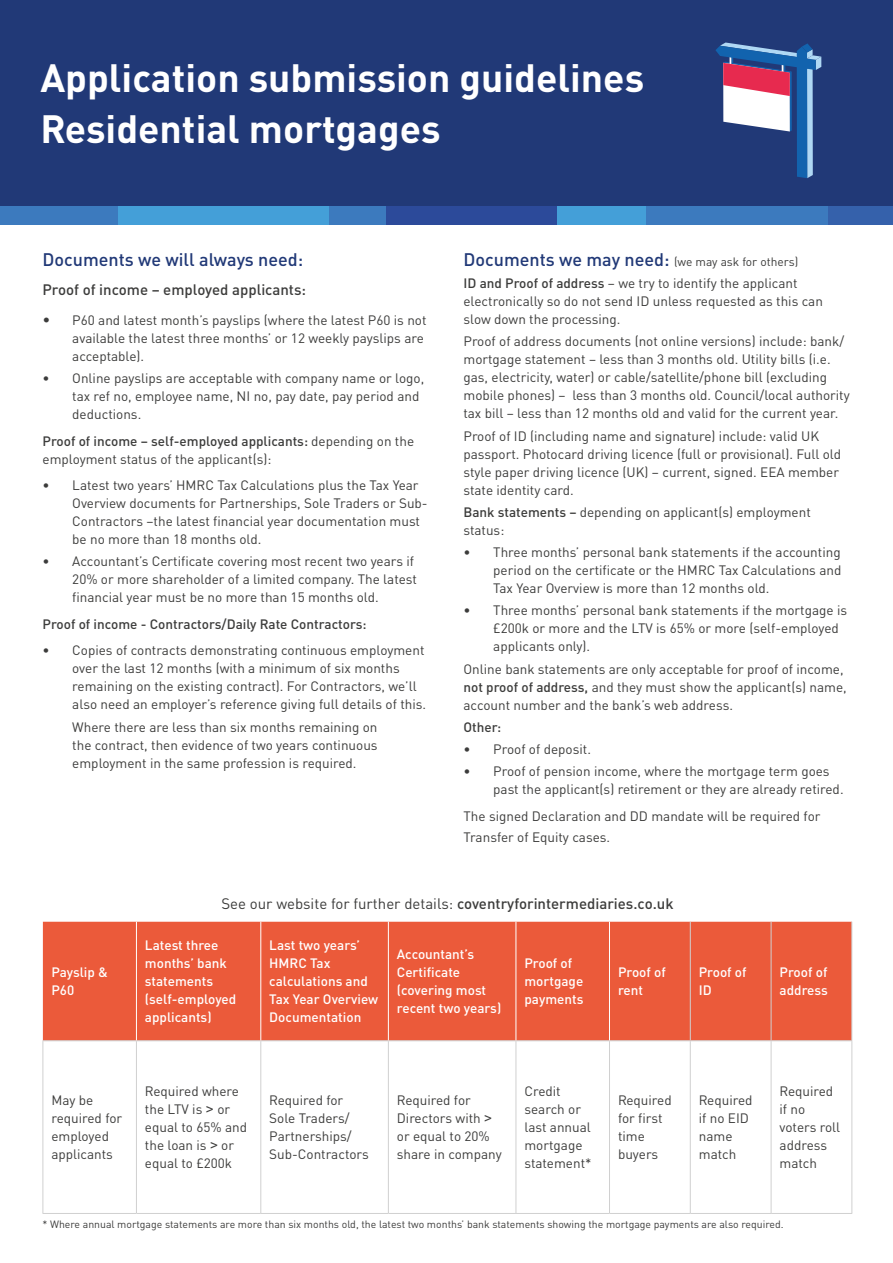
<style>
.page{position:relative;width:893px;height:1263px;background:#fff}
.page>*{position:absolute;margin:0;border:0;box-sizing:border-box;transform-origin:0 0}
.t1{font:700 39px/51px "DINOT";color:#fff}
.t2{font:500 18px "DINOT";color:#213977}
.t3{font:15px "DINOT";color:#3c3c3b}
.t4{font:500 15px "DINOT";color:#3c3c3b}
.t5{font:13.5px/18px "DINOT";color:#3c3c3b}
.t6{font:500 13.5px/18px "DINOT";color:#fff}
.t7{font:500 13.5px "DINOT";color:#3c3c3b}
.t8{font:10.5px "DINOT";color:#3c3c3b}
.s1{font-size:15px}
.s2{font-weight:500}
.s3{font-weight:400;font-size:12px;color:#3c3c3b}
.s4{font-family:"Arial"}
</style>
<div class="page">
<div style="left:0;top:0;width:893px;height:213px;background:#213977"></div>
<div style="left:0;top:206px;width:65px;height:19px;background:#3c7abe"></div>
<div style="left:65px;top:206px;width:54px;height:19px;background:#3c7abe"></div>
<div style="left:119px;top:206px;width:142px;height:19px;background:#449fd8"></div>
<div style="left:261px;top:206px;width:69px;height:19px;background:#449fd8"></div>
<div style="left:330px;top:206px;width:56px;height:19px;background:#3c7abe"></div>
<div style="left:386px;top:206px;width:51px;height:19px;background:#2c4a9a"></div>
<div style="left:557px;top:206px;width:89px;height:19px;background:#449fd8"></div>
<div style="left:646px;top:206px;width:183px;height:19px;background:#3c7abe"></div>
<div style="left:437px;top:206px;width:120px;height:19px;background:#2c4a9a"></div>
<div style="left:829px;top:206px;width:64px;height:19px;background:#3561ab"></div>
<svg style="left:715px;top:43px;width:106px;height:135px"></svg>
<div style="left:43px;top:922px;width:808px;height:118px;background:#eb5a3a"></div>
<svg style="left:44px;top:1041px;width:807px;height:172px"></svg>
<hr style="left:43px;top:1040px;width:93px;height:1px;background:#d0d0d0">
<hr style="left:43px;top:1041px;width:1px;height:172px;background:#d0d0d0">
<hr style="left:136px;top:1040px;width:125px;height:1px;background:#d0d0d0">
<hr style="left:136px;top:1041px;width:1px;height:172px;background:#d0d0d0">
<hr style="left:261px;top:1040px;width:127px;height:1px;background:#d0d0d0">
<hr style="left:260px;top:1041px;width:1px;height:172px;background:#d0d0d0">
<hr style="left:388px;top:1040px;width:128px;height:1px;background:#d0d0d0">
<hr style="left:388px;top:1041px;width:1px;height:172px;background:#d0d0d0">
<hr style="left:516px;top:1040px;width:93px;height:1px;background:#d0d0d0">
<hr style="left:516px;top:1041px;width:1px;height:172px;background:#d0d0d0">
<hr style="left:609px;top:1040px;width:81px;height:1px;background:#d0d0d0">
<hr style="left:609px;top:1041px;width:1px;height:172px;background:#d0d0d0">
<hr style="left:690px;top:1040px;width:81px;height:1px;background:#d0d0d0">
<hr style="left:690px;top:1041px;width:1px;height:172px;background:#d0d0d0">
<hr style="left:771px;top:1040px;width:81px;height:1px;background:#d0d0d0">
<hr style="left:771px;top:1041px;width:1px;height:172px;background:#d0d0d0">
<hr style="left:851px;top:1041px;width:1px;height:172px;background:#d0d0d0">
<hr style="left:690px;top:922px;width:1px;height:118px;background:#d0d0d0">
<hr style="left:771px;top:922px;width:1px;height:118px;background:#d0d0d0">
<hr style="left:851px;top:922px;width:1px;height:118px;background:#d0d0d0">
<hr style="left:43px;top:1213px;width:93px;height:1px;background:#d0d0d0">
<hr style="left:136px;top:1213px;width:125px;height:1px;background:#d0d0d0">
<hr style="left:261px;top:1213px;width:127px;height:1px;background:#d0d0d0">
<hr style="left:388px;top:1213px;width:128px;height:1px;background:#d0d0d0">
<hr style="left:516px;top:1213px;width:93px;height:1px;background:#d0d0d0">
<hr style="left:609px;top:1213px;width:81px;height:1px;background:#d0d0d0">
<hr style="left:690px;top:1213px;width:81px;height:1px;background:#d0d0d0">
<hr style="left:771px;top:1213px;width:81px;height:1px;background:#d0d0d0">
<hr style="left:136px;top:922px;width:1px;height:118px;background:#fff">
<hr style="left:260px;top:922px;width:1px;height:118px;background:#fff">
<hr style="left:388px;top:922px;width:1px;height:118px;background:#fff">
<hr style="left:516px;top:922px;width:1px;height:118px;background:#fff">
<hr style="left:609px;top:922px;width:1px;height:118px;background:#fff">
<h1 class="t1" style="left:40px;top:51px;width:605px">Application submission guidelines<br>Residential mortgages</h1>
<h2 class="t2" style="left:43px;top:248px;width:262px">Documents we will always need:</h2>
<p class="t4" style="left:43px;top:280px;width:265px">Proof of income – employed applicants:</p>
<p class="t5" style="left:72px;top:311px;width:356px;text-indent:-30px"><span class="s1">•</span> P60 and latest month’s payslips (where the latest P60 is not available the latest three months’ or 12 weekly payslips are acceptable).</p>
<p class="t5" style="left:72px;top:369px;width:353px;text-indent:-30px">• Online payslips are acceptable with company name or logo, tax ref no, employee name, NI no, pay date, pay period and deductions.</p>
<p class="t5" style="left:43px;top:432px;width:373px"><span class="s2">Proof of income – self-employed applicants:</span> depending on the employment status of the applicant(s):</p>
<p class="t5" style="left:72px;top:476px;width:357px;text-indent:-30px">• Latest two years’ HMRC Tax Calculations plus the Tax Year Overview documents for Partnerships, Sole Traders or Sub-Contractors –the latest financial year documentation must be no more than 18 months old.</p>
<p class="t5" style="left:72px;top:552px;width:346px;text-indent:-30px">• Accountant’s Certificate covering most recent two years if<br>20% or more shareholder of a limited company. The latest financial year must be no more than 15 months old.</p>
<p class="t7" style="left:43px;top:615px;width:326px">Proof of income - Contractors/Daily Rate Contractors:</p>
<p class="t5" style="left:72px;top:641px;width:355px;text-indent:-30px">• Copies of contracts demonstrating continuous employment over the last 12 months (with a minimum of six months remaining on the existing contract). For Contractors, we’ll also need an employer’s reference giving full details of this.</p>
<p class="t5" style="left:72px;top:717px;width:307px;text-align:justify">Where there are less than six months remaining on the contract, then evidence of two years continuous employment in the same profession is required.</p>
<h2 class="t2" style="left:463px;top:248px;width:336px">Documents we may need: <span class="s3">(we may ask for others)</span></h2>
<p class="t5" style="left:463px;top:274px;width:361px"><span class="s2">ID and Proof of address</span> – we try to identify the applicant electronically so do not send ID unless requested as this can slow down the processing.</p>
<p class="t5" style="left:463px;top:332px;width:388px">Proof of address documents (not online versions) include: bank/ mortgage statement – less than 3 months old. Utility bills (i.e. gas, electricity, water) or cable/satellite/phone bill (excluding mobile phones) – less than 3 months old. Council/local authority tax bill – less than 12 months old and valid for the current year.</p>
<p class="t5" style="left:463px;top:427px;width:379px">Proof of ID (including name and signature) include: valid UK passport. Photocard driving licence (full or provisional). Full old style paper driving licence (UK) – current, signed. EEA member state identity card.</p>
<p class="t5" style="left:463px;top:503px;width:349px"><span class="s2">Bank statements –</span> depending on applicant(s) employment status:</p>
<p class="t5" style="left:493px;top:543px;width:350px;text-align:justify;text-indent:-30px">• Three months’ personal bank statements if the accounting period on the certificate or the HMRC Tax Calculations and Tax Year Overview is more than 12 months old.</p>
<p class="t5" style="left:493px;top:601px;width:355px;text-indent:-30px">• Three months’ personal bank statements if the mortgage is £200k or more and the LTV is 65% or more (self-employed applicants only).</p>
<p class="t5" style="left:463px;top:659px;width:385px">Online bank statements are only acceptable for proof of income, <span class="s2">not proof of address,</span> and they must show the applicant(s) name, account number and the bank’s web address.</p>
<p class="t7" style="left:463px;top:718px;width:39px">Other:</p>
<p class="t5" style="left:463px;top:740px;width:129px">• Proof of deposit.</p>
<p class="t5" style="left:493px;top:762px;width:352px;text-indent:-30px">• Proof of pension income, where the mortgage term goes past the applicant(s) retirement or they are already retired.</p>
<p class="t5" style="left:463px;top:805px;width:358px;line-height:21px">The signed Declaration and DD mandate will be required for<br>Transfer of Equity cases.</p>
<p class="t6" style="left:51px;top:963px;width:58px">Payslip &amp;<br>P60</p>
<p class="t3" style="left:221px;top:894px;width:454px">See our website for further details: <span class="s2">coventryforintermediaries.co.uk</span></p>
<p class="t6" style="left:145px;top:936px;width:93px">Latest three months’ bank statements (self-employed applicants)</p>
<p class="t6" style="left:269px;top:936px;width:110px">Last two years’<br>HMRC Tax calculations and<br>Tax Year Overview<br>Documentation</p>
<p class="t6" style="left:397px;top:945px;width:106px">Accountant’s<br>Certificate (covering most recent two years)</p>
<p class="t6" style="left:524px;top:954px;width:60px">Proof of mortgage payments</p>
<p class="t6" style="left:618px;top:963px;width:49px">Proof of rent</p>
<p class="t6" style="left:699px;top:963px;width:49px">Proof of<br>ID</p>
<p class="t6" style="left:780px;top:963px;width:50px">Proof of address</p>
<p class="t5" style="left:51px;top:1091px;width:72px">May be required for employed applicants</p>
<p class="t5" style="left:145px;top:1082px;width:104px">Required where the LTV is <span class="s4">&gt;</span> or equal to 65% and the loan is <span class="s4">&gt;</span> or equal to £200k</p>
<p class="t5" style="left:269px;top:1091px;width:101px">Required for<br>Sole Traders/<br>Partnerships/<br>Sub-Contractors</p>
<p class="t5" style="left:397px;top:1091px;width:107px">Required for<br>Directors with <span class="s4">&gt; </span>or equal to 20% share in company</p>
<p class="t5" style="left:524px;top:1082px;width:69px">Credit search or last annual mortgage statement*</p>
<p class="t5" style="left:618px;top:1091px;width:55px">Required for first time buyers</p>
<p class="t5" style="left:699px;top:1091px;width:55px">Required if no EID name match</p>
<p class="t5" style="left:780px;top:1082px;width:62px">Required if no voters roll address match</p>
<p class="t8" style="left:43px;top:1218px;width:743px">* Where annual mortgage statements are more than six months old, the latest two months’ bank statements showing the mortgage payments are also required.</p>
</div>
